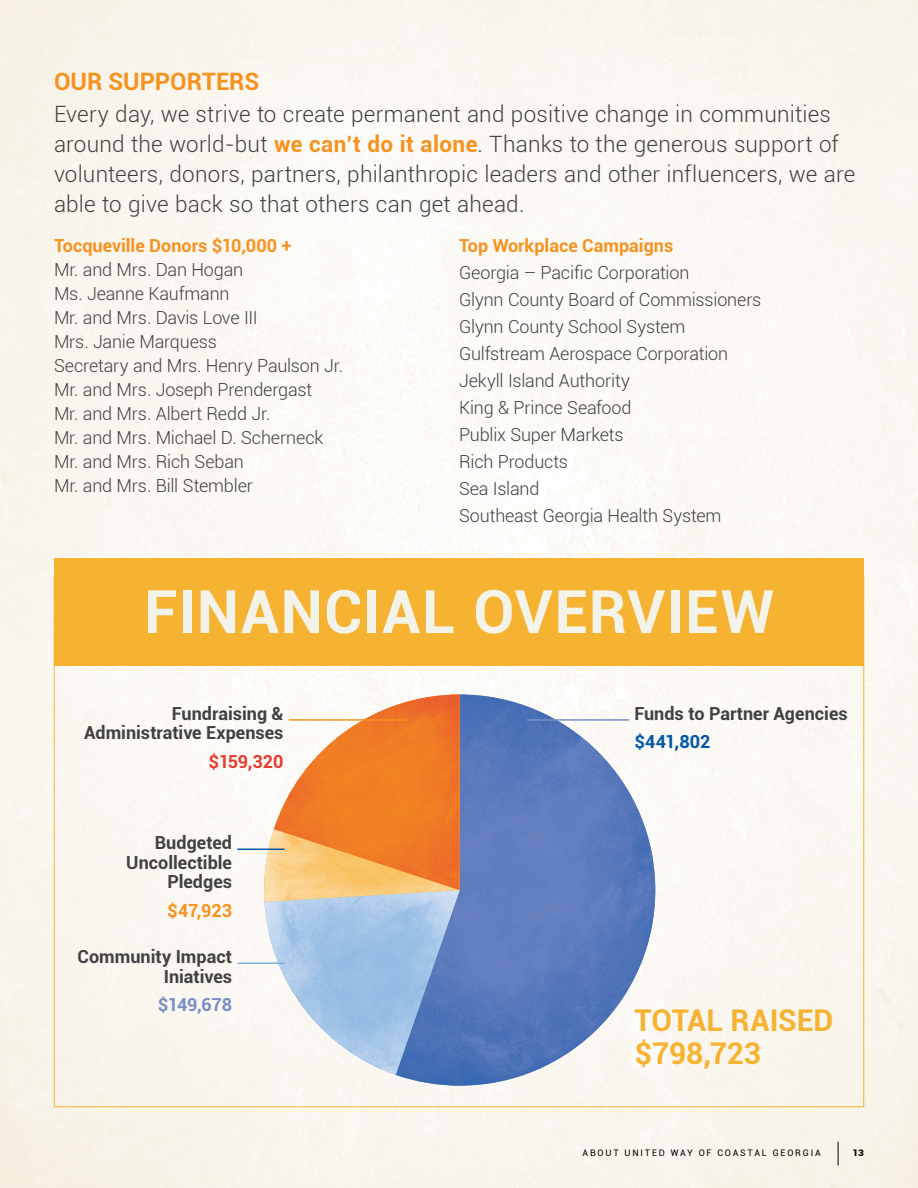
<style>
.page{position:relative;width:918px;height:1188px;background:#fff}
.page>*{position:absolute;margin:0;border:0;box-sizing:border-box;transform-origin:0 0}
.t1{font:700 60px "Roboto";letter-spacing:.02em;color:#f4f3ea}
.t2{font:700 30px/33px "Roboto";letter-spacing:-.005em;color:#f6b331}
.t3{font:700 24px "Roboto";color:#f7921e}
.t4{font:300 22.5px/30px "Roboto";letter-spacing:.01em;color:#414042}
.t5{font:300 18px/24px "Roboto";letter-spacing:-.01em;color:#414042}
.t6{font:700 18px/19.5px "Roboto";color:#414042;text-align:right}
.t7{font:700 18px "Roboto";color:#f7921e}
.t8{font:700 18px "Roboto";letter-spacing:.005em;color:#0056a7}
.t9{font:700 18px "Roboto";letter-spacing:-.01em;color:#e63d2f}
.t10{font:700 18px "Roboto";letter-spacing:-.02em;color:#788ec7}
.t11{font:9px "Roboto";letter-spacing:.2em;color:#000}
.t12{font:900 9px "Roboto";color:#000;scale:1.1 1}
.s1{font-weight:700;color:#f7921e}
</style>
<div class="page">
<svg style="left:838px;top:1142px;width:1px;height:24px"></svg>
<img style="left:396px;top:695px;width:259px;height:391px">
<svg style="left:263px;top:694px;width:197px;height:381px"></svg>
<img style="left:274px;top:695px;width:186px;height:195px">
<div style="left:54px;top:558px;width:810px;height:108px;background:#f6b331"></div>
<hr style="left:527px;top:719px;width:102px;height:2px;background:#788ec7">
<hr style="left:289px;top:719px;width:118px;height:2px;background:#f7921e">
<hr style="left:237px;top:849px;width:47px;height:1px;background:#0056a7">
<hr style="left:237px;top:962px;width:47px;height:2px;background:#7bafde">
<h3 class="t3" style="left:54px;top:65px;width:207px">OUR SUPPORTERS</h3>
<p class="t4" style="left:54px;top:98px;width:803px">Every day, we strive to create permanent and positive change in communities around the world-but <span class="s1">we can’t do it alone</span>. Thanks to the generous support of volunteers, donors, partners, philanthropic leaders and other influencers, we are able to give back so that others can get ahead.</p>
<p class="t7" style="left:54px;top:233px;width:239px">Tocqueville Donors $10,000 +</p>
<p class="t5" style="left:54px;top:257px;width:291px">Mr. and Mrs. Dan Hogan<br>Ms. Jeanne Kaufmann<br>Mr. and Mrs. Davis Love III<br>Mrs. Janie Marquess<br>Secretary and Mrs. Henry Paulson Jr.<br>Mr. and Mrs. Joseph Prendergast<br>Mr. and Mrs. Albert Redd Jr.<br>Mr. and Mrs. Michael D. Scherneck<br>Mr. and Mrs. Rich Seban<br>Mr. and Mrs. Bill Stembler</p>
<p class="t7" style="left:459px;top:233px;width:216px">Top Workplace Campaigns</p>
<p class="t5" style="left:459px;top:259px;width:304px;line-height:27px">Georgia – Pacific Corporation<br>Glynn County Board of Commissioners<br>Glynn County School System<br>Gulfstream Aerospace Corporation<br>Jekyll Island Authority<br>King &amp; Prince Seafood<br>Publix Super Markets<br>Rich Products<br>Sea Island<br>Southeast Georgia Health System</p>
<h1 class="t1" style="left:144px;top:569px;width:631px">FINANCIAL OVERVIEW</h1>
<p class="t6" style="left:84px;top:703px;width:201px">Fundraising &amp;<br>Administrative Expenses</p>
<p class="t9" style="left:209px;top:749px;width:76px">$159,320</p>
<p class="t6" style="left:126px;top:832px;width:107px">Budgeted<br>Uncollectible<br>Pledges</p>
<p class="t7" style="left:167px;top:898px;width:66px">$47,923</p>
<p class="t6" style="left:78px;top:946px;width:156px">Community Impact<br>Iniatives</p>
<p class="t10" style="left:158px;top:992px;width:76px">$149,678</p>
<p class="t6" style="left:634px;top:703px;width:215px">Funds to Partner Agencies</p>
<p class="t8" style="left:634px;top:729px;width:78px">$441,802</p>
<h2 class="t2" style="left:634px;top:1002px;width:200px">TOTAL RAISED $798,723</h2>
<p class="t11" style="left:583px;top:1146px;width:240px">ABOUT UNITED WAY OF COASTAL GEORGIA</p>
<p class="t12" style="left:853px;top:1146px;width:12px">13</p>
</div>
